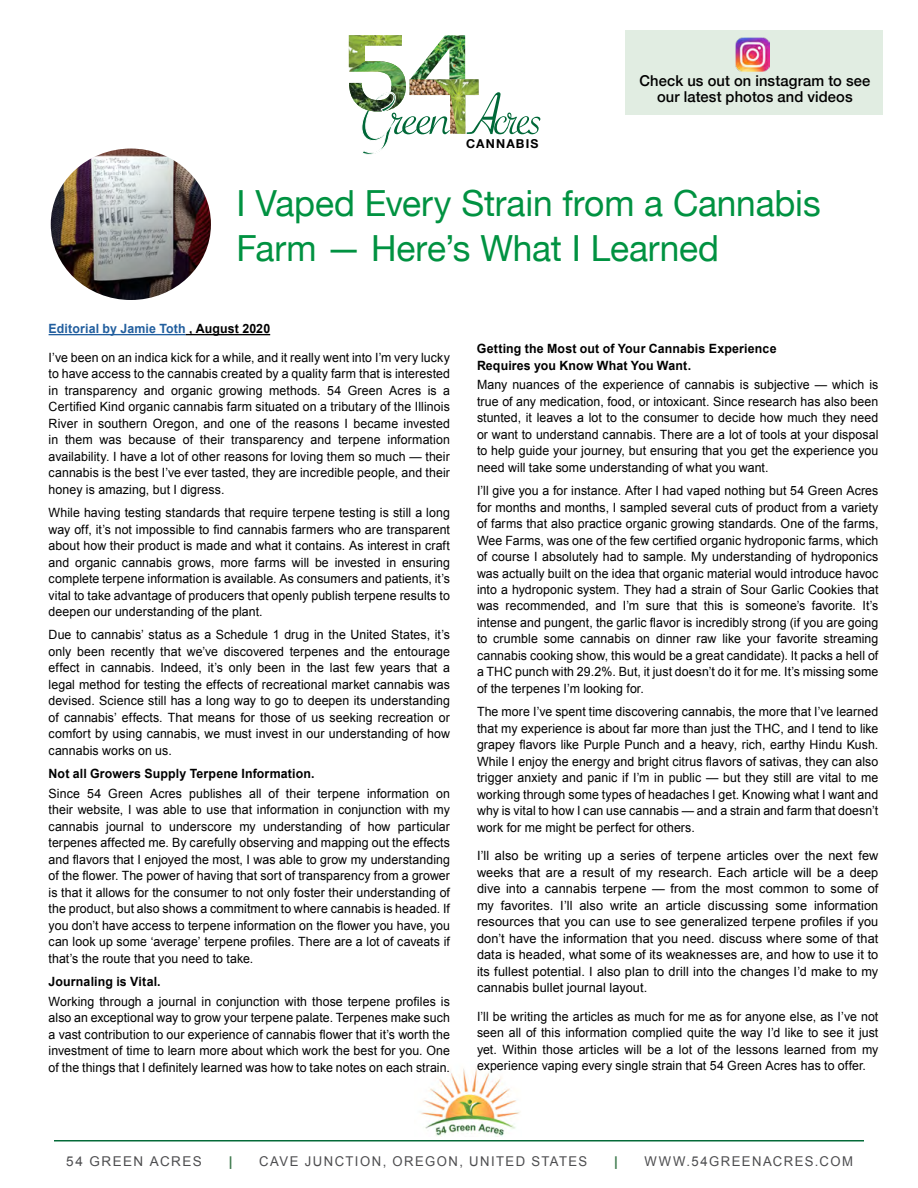
<style>
.page{position:relative;width:918px;height:1188px;background:#fff}
.page>*{position:absolute;margin:0;border:0;box-sizing:border-box;transform-origin:0 0}
.t1{font:36px/45px "Helvetica Neue";letter-spacing:-.005em;color:#009241}
.t2{font:500 15px/16.5px "Helvetica Neue";letter-spacing:.01em;color:#000;text-align:center}
.t3{font:13.5px "Arial";letter-spacing:.11em;color:#4d4d4f}
.t4{font:700 13.5px "Arial";color:#3c784b}
.t5{font:12.75px/16.5px "Arial";letter-spacing:.005em;color:#000;text-align:justify}
.t6{font:700 12.75px/16.5px "Arial";letter-spacing:.01em;color:#000}
.t7{font:700 12.75px "Arial";letter-spacing:.01em;color:#215e9e}
.t8{font:700 12.3px "Helvetica Neue";letter-spacing:.1em;color:#000}
.s1{color:#000}
</style>
<div class="page">
<hr style="left:54px;top:1140px;width:810px;height:2px;background:#046a39">
<img style="left:421px;top:1068px;width:99px;height:69px">
<img style="left:410px;top:35px;width:56px;height:44px">
<img style="left:410px;top:79px;width:24px;height:13px">
<img style="left:349px;top:35px;width:53px;height:26px">
<img style="left:349px;top:61px;width:57px;height:22px">
<img style="left:349px;top:83px;width:57px;height:25px">
<img style="left:434px;top:79px;width:45px;height:55px">
<svg style="left:463px;top:92px;width:77px;height:42px"></svg>
<svg style="left:362px;top:92px;width:88px;height:62px"></svg>
<hr style="left:49px;top:334px;width:137px;height:1px;background:#215e9e">
<hr style="left:186px;top:334px;width:84px;height:1px;background:#000">
<img style="left:51px;top:149px;width:160px;height:151px">
<div style="left:625px;top:30px;width:258px;height:84px;background:#e1ede2"></div>
<img style="left:735px;top:37px;width:34px;height:34px">
<p class="t8" style="left:466px;top:134px;width:74px">CANNABIS</p>
<p class="t2" style="left:639px;top:71px;width:232px">Check us out on instagram to see our latest photos and videos</p>
<h1 class="t1" style="left:237px;top:182px;width:586px">I Vaped Every Strain from a Cannabis<br>Farm — Here’s What I Learned</h1>
<p class="t7" style="left:49px;top:320px;width:223px">Editorial by Jamie Toth <span class="s1">, August 2020</span></p>
<p class="t5" style="left:49px;top:349px;width:403px">I’ve been on an indica kick for a while, and it really went into I’m very lucky to have access to the cannabis created by a quality farm that is interested in transparency and organic growing methods. 54 Green Acres is a Certified Kind organic cannabis farm situated on a tributary of the Illinois River in southern Oregon, and one of the reasons I became invested in them was because of their transparency and terpene information availability. I have a lot of other reasons for loving them so much — their cannabis is the best I’ve ever tasted, they are incredible people, and their honey is amazing, but I digress.</p>
<p class="t5" style="left:49px;top:504px;width:403px">While having testing standards that require terpene testing is still a long way off, it’s not impossible to find cannabis farmers who are transparent about how their product is made and what it contains. As interest in craft and organic cannabis grows, more farms will be invested in ensuring complete terpene information is available. As consumers and patients, it’s vital to take advantage of producers that openly publish terpene results to deepen our understanding of the plant.</p>
<p class="t5" style="left:49px;top:627px;width:403px">Due to cannabis’ status as a Schedule 1 drug in the United States, it’s only been recently that we’ve discovered terpenes and the entourage effect in cannabis. Indeed, it’s only been in the last few years that a legal method for testing the effects of recreational market cannabis was devised. Science still has a long way to go to deepen its understanding of cannabis’ effects. That means for those of us seeking recreation or comfort by using cannabis, we must invest in our understanding of how cannabis works on us.</p>
<p class="t6" style="left:49px;top:766px;width:268px">Not all Growers Supply Terpene Information.</p>
<p class="t5" style="left:49px;top:785px;width:403px">Since 54 Green Acres publishes all of their terpene information on their website, I was able to use that information in conjunction with my cannabis journal to underscore my understanding of how particular terpenes affected me. By carefully observing and mapping out the effects and flavors that I enjoyed the most, I was able to grow my understanding of the flower. The power of having that sort of transparency from a grower is that it allows for the consumer to not only foster their understanding of the product, but also shows a commitment to where cannabis is headed. If you don’t have access to terpene information on the flower you have, you can look up some ‘average’ terpene profiles. There are a lot of caveats if that’s the route that you need to take.</p>
<p class="t6" style="left:49px;top:974px;width:114px">Journaling is Vital.</p>
<p class="t5" style="left:49px;top:993px;width:403px">Working through a journal in conjunction with those terpene profiles is also an exceptional way to grow your terpene palate. Terpenes make such a vast contribution to our experience of cannabis flower that it’s worth the investment of time to learn more about which work the best for you. One of the things that I definitely learned was how to take notes on each strain.</p>
<p class="t6" style="left:477px;top:341px;width:301px">Getting the Most out of Your Cannabis Experience<br>Requires you Know What You Want.</p>
<p class="t5" style="left:477px;top:377px;width:403px">Many nuances of the experience of cannabis is subjective — which is true of any medication, food, or intoxicant. Since research has also been stunted, it leaves a lot to the consumer to decide how much they need or want to understand cannabis. There are a lot of tools at your disposal to help guide your journey, but ensuring that you get the experience you need will take some understanding of what you want.</p>
<p class="t5" style="left:477px;top:482px;width:403px">I’ll give you a for instance. After I had vaped nothing but 54 Green Acres for months and months, I sampled several cuts of product from a variety of farms that also practice organic growing standards. One of the farms, Wee Farms, was one of the few certified organic hydroponic farms, which of course I absolutely had to sample. My understanding of hydroponics was actually built on the idea that organic material would introduce havoc into a hydroponic system. They had a strain of Sour Garlic Cookies that was recommended, and I’m sure that this is someone’s favorite. It’s intense and pungent, the garlic flavor is incredibly strong (if you are going to crumble some cannabis on dinner raw like your favorite streaming cannabis cooking show, this would be a great candidate). It packs a hell of a THC punch with 29.2%. But, it just doesn’t do it for me. It’s missing some of the terpenes I’m looking for.</p>
<p class="t5" style="left:477px;top:704px;width:403px">The more I’ve spent time discovering cannabis, the more that I’ve learned that my experience is about far more than just the THC, and I tend to like grapey flavors like Purple Punch and a heavy, rich, earthy Hindu Kush.<br>While I enjoy the energy and bright citrus flavors of sativas, they can also trigger anxiety and panic if I’m in public — but they still are vital to me working through some types of headaches I get. Knowing what I want and why is vital to how I can use cannabis — and a strain and farm that doesn’t work for me might be perfect for others.</p>
<p class="t5" style="left:477px;top:848px;width:403px">I’ll also be writing up a series of terpene articles over the next few weeks that are a result of my research. Each article will be a deep dive into a cannabis terpene — from the most common to some of my favorites. I’ll also write an article discussing some information resources that you can use to see generalized terpene profiles if you don’t have the information that you need. discuss where some of that data is headed, what some of its weaknesses are, and how to use it to its fullest potential. I also plan to drill into the changes I’d make to my cannabis bullet journal layout.</p>
<p class="t5" style="left:477px;top:1008px;width:403px">I’ll be writing the articles as much for me as for anyone else, as I’ve not seen all of this information complied quite the way I’d like to see it just yet. Within those articles will be a lot of the lessons learned from my experience vaping every single strain that 54 Green Acres has to offer.</p>
<p class="t3" style="left:66px;top:1152px;width:137px">54 GREEN ACRES</p>
<p class="t4" style="left:229px;top:1152px;width:5px">|</p>
<p class="t3" style="left:259px;top:1152px;width:329px">CAVE JUNCTION, OREGON, UNITED STATES</p>
<p class="t4" style="left:614px;top:1152px;width:5px">|</p>
<p class="t3" style="left:645px;top:1152px;width:210px">WWW.54GREENACRES.COM</p>
</div>
